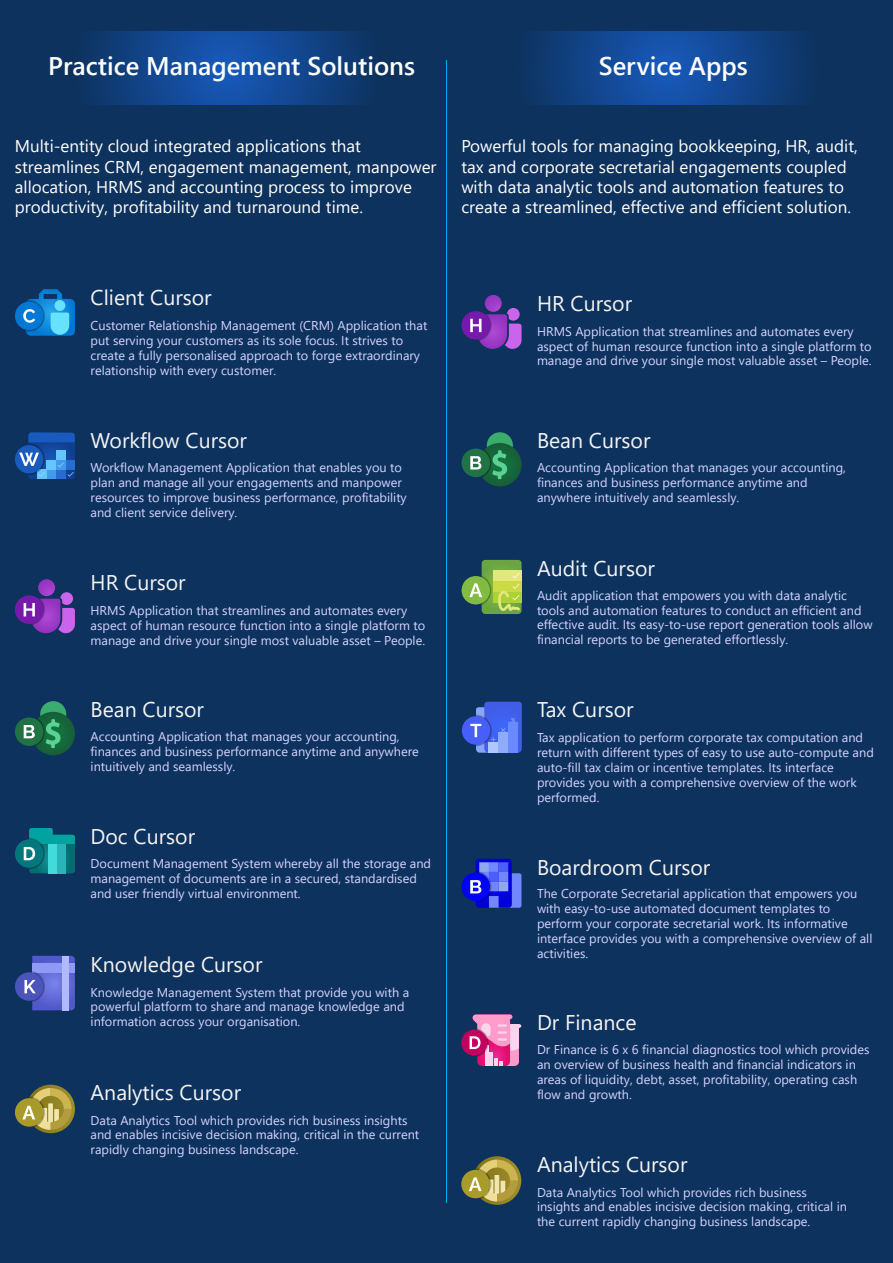
<style>
.page{position:relative;width:893px;height:1263px;background:#fff}
.page>*{position:absolute;margin:0;border:0;box-sizing:border-box;transform-origin:0 0}
.t1{font:600 25.5px "Segoe UI";color:#fff}
.t2{font:21.3px "Segoe UI";color:#f4f4f4}
.t3{font:16.95px/20.4px "Segoe UI";color:#fff}
.t4{font:12.75px/14.9px "Segoe UI";color:#d4d4ff}
</style>
<div class="page">
<div style="left:446px;top:0;width:447px;height:1263px;background:#0d325e"></div>
<div style="left:0;top:0;width:446px;height:1263px;background:#0d325e"></div>
<svg style="left:91px;top:31px;width:272px;height:74px;background:#12468f"></svg>
<svg style="left:533px;top:31px;width:270px;height:74px;background:#12478f"></svg>
<div style="left:15px;top:302px;width:28px;height:28px;background:#0078d4;border-radius:50%"></div>
<svg style="left:23px;top:289px;width:52px;height:47px"></svg>
<div style="left:15px;top:445px;width:28px;height:28px;background:#185abd;border-radius:50%"></div>
<svg style="left:19px;top:432px;width:56px;height:47px"></svg>
<div style="left:38px;top:579px;width:17px;height:17px;background:#9c3ac6;border-radius:8px"></div>
<svg style="left:15px;top:595px;width:28px;height:29px"></svg>
<svg style="left:24px;top:592px;width:51px;height:42px"></svg>
<div style="left:40px;top:701px;width:26px;height:26px;background:#3aad6e;border-radius:50%"></div>
<div style="left:15px;top:717px;width:28px;height:29px;background:#217346;border-radius:50%"></div>
<svg style="left:24px;top:712px;width:51px;height:43px"></svg>
<div style="left:15px;top:972px;width:28px;height:29px;background:#4b53bc;border-radius:50%"></div>
<svg style="left:24px;top:956px;width:51px;height:54px"></svg>
<svg style="left:15px;top:839px;width:28px;height:29px"></svg>
<svg style="left:24px;top:828px;width:51px;height:45px;background:#198f95"></svg>
<svg style="left:26px;top:1085px;width:49px;height:48px"></svg>
<div style="left:15px;top:1098px;width:28px;height:29px;background:#a89b29;border-radius:50%"></div>
<svg style="left:22px;top:1088px;width:50px;height:42px"></svg>
<div style="left:485px;top:295px;width:17px;height:17px;background:#9c3bc6;border-radius:8px"></div>
<div style="left:462px;top:311px;width:28px;height:29px;background:#7719aa;border-radius:50%"></div>
<svg style="left:470px;top:308px;width:52px;height:41px"></svg>
<div style="left:487px;top:432px;width:26px;height:26px;background:#3aad6e;border-radius:50%"></div>
<div style="left:462px;top:449px;width:28px;height:28px;background:#217346;border-radius:50%"></div>
<svg style="left:470px;top:443px;width:52px;height:43px"></svg>
<svg style="left:473px;top:1156px;width:48px;height:49px"></svg>
<div style="left:461px;top:1170px;width:29px;height:28px;background:#a89b29;border-radius:50%"></div>
<svg style="left:469px;top:1159px;width:49px;height:42px"></svg>
<div style="left:462px;top:576px;width:28px;height:28px;background:#82bb41;border-radius:50%"></div>
<svg style="left:469px;top:560px;width:53px;height:54px"></svg>
<div style="left:462px;top:716px;width:28px;height:29px;background:#465efc;border-radius:50%"></div>
<svg style="left:470px;top:702px;width:52px;height:51px"></svg>
<div style="left:495px;top:873px;width:26px;height:35px;background:#7186ff;border-radius:2px"></div>
<div style="left:461px;top:872px;width:29px;height:29px;background:#00f;border-radius:50%"></div>
<svg style="left:470px;top:859px;width:42px;height:49px"></svg>
<svg style="left:461px;top:1030px;width:26px;height:26px"></svg>
<svg style="left:470px;top:1014px;width:51px;height:52px;background:#d273a9"></svg>
<hr style="left:446px;top:60px;width:1px;height:1143px;background:#00adee">
<h1 class="t1" style="left:48px;top:42px;width:368px">Practice Management Solutions</h1>
<h1 class="t1" style="left:599px;top:42px;width:150px">Service Apps</h1>
<h3 class="t3" style="left:15px;top:134px;width:423px">Multi-entity cloud integrated applications that streamlines CRM, engagement management, manpower allocation, HRMS and accounting process to improve productivity, profitability and turnaround time.</h3>
<h3 class="t3" style="left:461px;top:134px;width:398px">Powerful tools for managing bookkeeping, HR, audit, tax and corporate secretarial engagements coupled with data analytic tools and automation features to create a streamlined, effective and efficient solution.</h3>
<h2 class="t2" style="left:91px;top:277px;width:123px">Client Cursor</h2>
<p class="t4" style="left:91px;top:317px;width:338px">Customer Relationship Management (CRM) Application that put serving your customers as its sole focus. It strives to create a fully personalised approach to forge extraordinary relationship with every customer.</p>
<h2 class="t2" style="left:91px;top:420px;width:158px">Workflow Cursor</h2>
<p class="t4" style="left:91px;top:459px;width:318px">Workflow Management Application that enables you to plan and manage all your engagements and manpower resources to improve business performance, profitability and client service delivery.</p>
<h2 class="t2" style="left:91px;top:563px;width:97px">HR Cursor</h2>
<p class="t4" style="left:91px;top:602px;width:336px">HRMS Application that streamlines and automates every aspect of human resource function into a single platform to manage and drive your single most valuable asset – People.</p>
<h2 class="t2" style="left:91px;top:689px;width:115px">Bean Cursor</h2>
<p class="t4" style="left:91px;top:728px;width:330px">Accounting Application that manages your accounting, finances and business performance anytime and anywhere intuitively and seamlessly.</p>
<h2 class="t2" style="left:91px;top:816px;width:106px">Doc Cursor</h2>
<p class="t4" style="left:91px;top:855px;width:342px">Document Management System whereby all the storage and management of documents are in a secured, standardised and user friendly virtual environment.</p>
<h2 class="t2" style="left:91px;top:944px;width:173px">Knowledge Cursor</h2>
<p class="t4" style="left:91px;top:983px;width:320px">Knowledge Management System that provide you with a powerful platform to share and manage knowledge and information across your organisation.</p>
<h2 class="t2" style="left:91px;top:1073px;width:152px">Analytics Cursor</h2>
<p class="t4" style="left:91px;top:1111px;width:330px">Data Analytics Tool which provides rich business insights and enables incisive decision making, critical in the current rapidly changing business landscape.</p>
<h2 class="t2" style="left:537px;top:283px;width:97px">HR Cursor</h2>
<p class="t4" style="left:537px;top:323px;width:336px">HRMS Application that streamlines and automates every aspect of human resource function into a single platform to manage and drive your single most valuable asset – People.</p>
<h2 class="t2" style="left:537px;top:420px;width:115px">Bean Cursor</h2>
<p class="t4" style="left:537px;top:459px;width:310px">Accounting Application that manages your accounting, finances and business performance anytime and anywhere intuitively and seamlessly.</p>
<h2 class="t2" style="left:537px;top:548px;width:119px">Audit Cursor</h2>
<p class="t4" style="left:537px;top:586px;width:337px">Audit application that empowers you with data analytic tools and automation features to conduct an efficient and effective audit. Its easy-to-use report generation tools allow financial reports to be generated effortlessly.</p>
<h2 class="t2" style="left:537px;top:690px;width:98px">Tax Cursor</h2>
<p class="t4" style="left:537px;top:729px;width:338px">Tax application to perform corporate tax computation and return with different types of easy to use auto-compute and auto-fill tax claim or incentive templates. Its interface provides you with a comprehensive overview of the work performed.</p>
<h2 class="t2" style="left:537px;top:847px;width:175px">Boardroom Cursor</h2>
<p class="t4" style="left:537px;top:885px;width:337px">The Corporate Secretarial application that empowers you with easy-to-use automated document templates to perform your corporate secretarial work. Its informative interface provides you with a comprehensive overview of all activities.</p>
<h2 class="t2" style="left:537px;top:1002px;width:101px">Dr Finance</h2>
<p class="t4" style="left:537px;top:1041px;width:334px">Dr Finance is 6 x 6 financial diagnostics tool which provides an overview of business health and financial indicators in areas of liquidity, debt, asset, profitability, operating cash flow and growth.</p>
<h2 class="t2" style="left:537px;top:1144px;width:152px">Analytics Cursor</h2>
<p class="t4" style="left:537px;top:1183px;width:311px">Data Analytics Tool which provides rich business insights and enables incisive decision making, critical in the current rapidly changing business landscape.</p>
</div>
